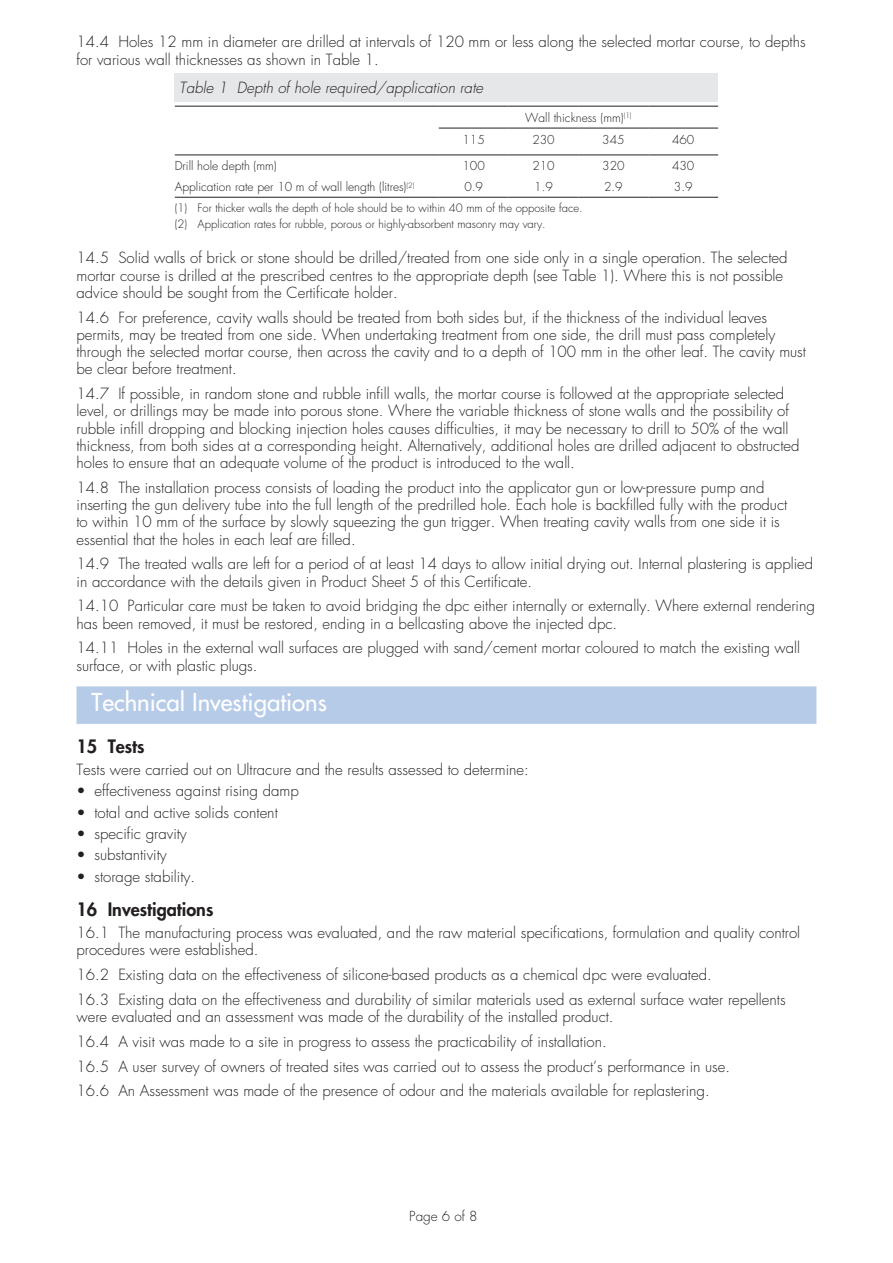
<style>
.page{position:relative;width:893px;height:1263px;background:#fff}
.page>*{position:absolute;margin:0;border:0;box-sizing:border-box;transform-origin:0 0}
.t1{font:24px "Futura";color:#fff}
.t2{font:800 18px "Futura";color:#231f20}
.t3{font:300 15px/17.2px "Futura";color:#231f20}
.t4{font:italic 300 15px "Futura";color:#231f20}
.t5{font:300 13.5px "Futura";color:#231f20}
.t6{font:300 12px "Futura";color:#231f20}
.t7{font:300 11.25px/16.5px "Futura";color:#231f20}
</style>
<div class="page">
<div style="left:76px;top:686px;width:740px;height:38px;background:#b6cbe8"></div>
<div style="left:175px;top:73px;width:543px;height:29px;background:#e6e7e9"></div>
<hr style="left:439px;top:128px;width:70px;height:1px;background:#231f20">
<hr style="left:509px;top:128px;width:69px;height:1px;background:#231f20">
<hr style="left:578px;top:128px;width:70px;height:1px;background:#231f20">
<hr style="left:648px;top:128px;width:70px;height:1px;background:#231f20">
<hr style="left:175px;top:106px;width:264px;height:1px;background:#231f20">
<hr style="left:439px;top:106px;width:70px;height:1px;background:#231f20">
<hr style="left:509px;top:106px;width:69px;height:1px;background:#231f20">
<hr style="left:578px;top:106px;width:70px;height:1px;background:#231f20">
<hr style="left:648px;top:106px;width:70px;height:1px;background:#231f20">
<hr style="left:175px;top:155px;width:264px;height:1px;background:#231f20">
<hr style="left:439px;top:155px;width:70px;height:1px;background:#231f20">
<hr style="left:509px;top:155px;width:69px;height:1px;background:#231f20">
<hr style="left:578px;top:155px;width:70px;height:1px;background:#231f20">
<hr style="left:648px;top:155px;width:70px;height:1px;background:#231f20">
<hr style="left:175px;top:197px;width:264px;height:1px;background:#231f20">
<hr style="left:439px;top:197px;width:70px;height:1px;background:#231f20">
<hr style="left:509px;top:197px;width:69px;height:1px;background:#231f20">
<hr style="left:578px;top:197px;width:70px;height:1px;background:#231f20">
<hr style="left:648px;top:197px;width:70px;height:1px;background:#231f20">
<p class="t3" style="left:76px;top:34px;width:731px">14.4 Holes 12 mm in diameter are drilled at intervals of 120 mm or less along the selected mortar course, to depths for various wall thicknesses as shown in Table 1.</p>
<p class="t4" style="left:179px;top:79px;width:305px">Table 1 Depth of hole required/application rate</p>
<p class="t6" style="left:525px;top:110px;width:108px">Wall thickness (mm)<sup>(1)</sup></p>
<p class="t6" style="left:462px;top:132px;width:24px">115</p>
<p class="t6" style="left:532px;top:132px;width:24px">230</p>
<p class="t6" style="left:602px;top:132px;width:24px">345</p>
<p class="t6" style="left:672px;top:132px;width:24px">460</p>
<p class="t6" style="left:175px;top:158px;width:103px">Drill hole depth (mm)</p>
<p class="t6" style="left:462px;top:158px;width:24px">100</p>
<p class="t6" style="left:532px;top:158px;width:24px">210</p>
<p class="t6" style="left:602px;top:158px;width:24px">320</p>
<p class="t6" style="left:672px;top:158px;width:24px">430</p>
<p class="t6" style="left:175px;top:180px;width:241px">Application rate per 10 m of wall length (litres)<sup>(2)</sup></p>
<p class="t6" style="left:464px;top:180px;width:20px">0.9</p>
<p class="t6" style="left:534px;top:180px;width:20px">1.9</p>
<p class="t6" style="left:604px;top:180px;width:20px">2.9</p>
<p class="t6" style="left:674px;top:180px;width:20px">3.9</p>
<p class="t7" style="left:175px;top:200px;width:409px">(1) For thicker walls the depth of hole should be to within 40 mm of the opposite face. (2) Application rates for rubble, porous or highly-absorbent masonry may vary.</p>
<p class="t3" style="left:76px;top:250px;width:713px">14.5 Solid walls of brick or stone should be drilled/treated from one side only in a single operation. The selected mortar course is drilled at the prescribed centres to the appropriate depth (see Table 1). Where this is not possible advice should be sought from the Certificate holder.</p>
<p class="t3" style="left:76px;top:309px;width:731px">14.6 For preference, cavity walls should be treated from both sides but, if the thickness of the individual leaves permits, may be treated from one side. When undertaking treatment from one side, the drill must pass completely through the selected mortar course, then across the cavity and to a depth of 100 mm in the other leaf. The cavity must be clear before treatment.</p>
<p class="t3" style="left:76px;top:385px;width:725px">14.7 If possible, in random stone and rubble infill walls, the mortar course is followed at the appropriate selected level, or drillings may be made into porous stone. Where the variable thickness of stone walls and the possibility of rubble infill dropping and blocking injection holes causes difficulties, it may be necessary to drill to 50% of the wall thickness, from both sides at a corresponding height. Alternatively, additional holes are drilled adjacent to obstructed holes to ensure that an adequate volume of the product is introduced to the wall.</p>
<p class="t3" style="left:76px;top:479px;width:712px">14.8 The installation process consists of loading the product into the applicator gun or low-pressure pump and inserting the gun delivery tube into the full length of the predrilled hole. Each hole is backfilled fully with the product to within 10 mm of the surface by slowly squeezing the gun trigger. When treating cavity walls from one side it is essential that the holes in each leaf are filled.</p>
<p class="t3" style="left:76px;top:556px;width:738px">14.9 The treated walls are left for a period of at least 14 days to allow initial drying out. Internal plastering is applied in accordance with the details given in Product Sheet 5 of this Certificate.</p>
<p class="t3" style="left:76px;top:598px;width:740px">14.10 Particular care must be taken to avoid bridging the dpc either internally or externally. Where external rendering has been removed, it must be restored, ending in a bellcasting above the injected dpc.</p>
<p class="t3" style="left:76px;top:640px;width:725px">14.11 Holes in the external wall surfaces are plugged with sand/cement mortar coloured to match the existing wall surface, or with plastic plugs.</p>
<h1 class="t1" style="left:91px;top:687px;width:237px">Technical Investigations</h1>
<p class="t2" style="left:76px;top:735px;width:70px">15 Tests</p>
<p class="t3" style="left:76px;top:761px;width:454px">Tests were carried out on Ultracure and the results assessed to determine:</p>
<p class="t3" style="left:76px;top:782px;width:224px">• effectiveness against rising damp</p>
<p class="t3" style="left:76px;top:804px;width:203px">• total and active solids content</p>
<p class="t3" style="left:76px;top:825px;width:112px">• specific gravity</p>
<p class="t3" style="left:76px;top:847px;width:92px">• substantivity</p>
<p class="t3" style="left:76px;top:868px;width:120px">• storage stability.</p>
<p class="t2" style="left:76px;top:898px;width:138px">16 Investigations</p>
<p class="t3" style="left:76px;top:924px;width:725px">16.1 The manufacturing process was evaluated, and the raw material specifications, formulation and quality control procedures were established.</p>
<p class="t3" style="left:76px;top:963px;width:711px;line-height:24.8px">16.2 Existing data on the effectiveness of silicone-based products as a chemical dpc were evaluated.<br>16.3 Existing data on the effectiveness and durability of similar materials used as external surface water repellents</p>
<p class="t3" style="left:76px;top:1005px;width:655px;line-height:24.8px">were evaluated and an assessment was made of the durability of the installed product.<br>16.4 A visit was made to a site in progress to assess the practicability of installation.<br>16.5 A user survey of owners of treated sites was carried out to assess the product’s performance in use.<br>16.6 An Assessment was made of the presence of odour and the materials available for replastering.</p>
<p class="t5" style="left:409px;top:1208px;width:70px">Page 6 of 8</p>
</div>
